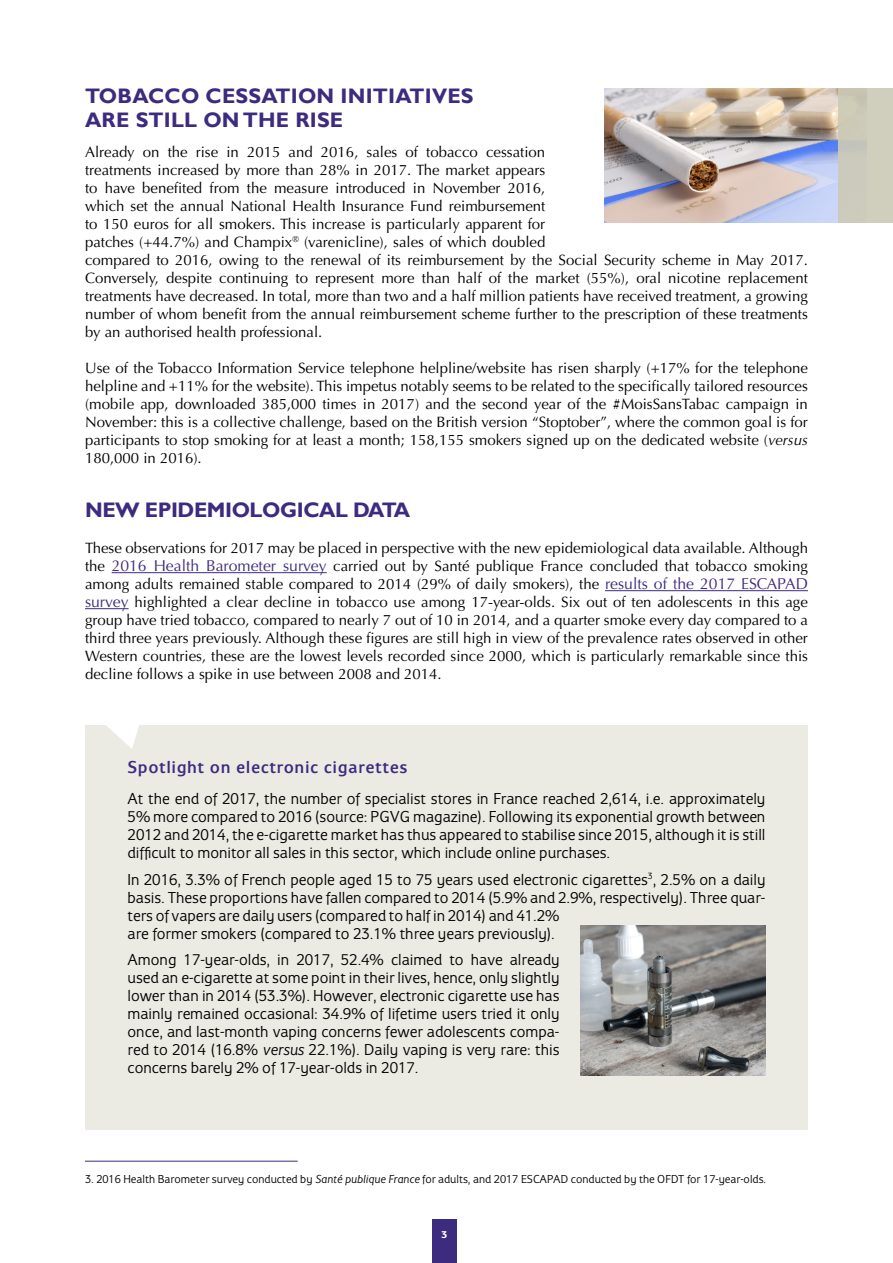
<style>
.page{position:relative;width:893px;height:1263px;background:#fff}
.page>*{position:absolute;margin:0;border:0;box-sizing:border-box;transform-origin:0 0}
.t1{font:700 21px/24px "Gill Sans";letter-spacing:.01em;color:#3d2b7f}
.t2{font:700 21px "Gill Sans";letter-spacing:-.02em;color:#3d2b7f}
.t3{font:500 18px "Eurocrat";letter-spacing:.03em;color:#3d2b7f}
.t4{font:16.5px/18px "Eurocrat";color:#000;text-align:justify}
.t5{font:15px/18px "Optima LT Std";color:#000;text-align:justify}
.t6{font:12px "Eurocrat";color:#000}
.t7{font:700 10.5px "Eurocrat";color:#fff}
.s1{font-style:italic}
.s2{font-size:15.75px;color:#3d2b7f}
</style>
<div class="page">
<div style="left:432px;top:1219px;width:25px;height:44px;background:#3d2b7f"></div>
<div style="left:85px;top:725px;width:723px;height:404px;background:#ebeae3"></div>
<hr style="left:112px;top:572px;width:215px;height:1px;background:#3d2b7f">
<hr style="left:605px;top:590px;width:203px;height:1px;background:#3d2b7f">
<hr style="left:85px;top:608px;width:44px;height:1px;background:#3d2b7f">
<hr style="left:85px;top:1161px;width:213px;height:1px;background:#3d2b7f">
<img style="left:605px;top:88px;width:233px;height:134px">
<div style="left:838px;top:88px;width:55px;height:134px;background:#cccab7"></div>
<svg style="left:106px;top:725px;width:33px;height:23px"></svg>
<img style="left:581px;top:926px;width:184px;height:149px">
<h1 class="t1" style="left:85px;top:85px;width:390px">TOBACCO CESSATION INITIATIVES<br>ARE STILL ON THE RISE</h1>
<p class="t5" style="left:85px;top:143px;width:724px;text-align:left">Already on the rise in 2015 and 2016, sales of tobacco cessation<br>treatments increased by more than 28% in 2017. The market appears<br>to have benefited from the measure introduced in November 2016,<br>which set the annual National Health Insurance Fund reimbursement<br>to 150 euros for all smokers. This increase is particularly apparent for<br>patches (+44.7%) and Champix<sup>®</sup> (varenicline), sales of which doubled<br>compared to 2016, owing to the renewal of its reimbursement by the Social Security scheme in May 2017.<br>Conversely, despite continuing to represent more than half of the market (55%), oral nicotine replacement treatments have decreased. In total, more than two and a half million patients have received treatment, a growing number of whom benefit from the annual reimbursement scheme further to the prescription of these treatments by an authorised health professional.</p>
<p class="t5" style="left:85px;top:359px;width:724px">Use of the Tobacco Information Service telephone helpline/website has risen sharply (+17% for the telephone helpline and +11% for the website). This impetus notably seems to be related to the specifically tailored resources (mobile app, downloaded 385,000 times in 2017) and the second year of the #MoisSansTabac campaign in November: this is a collective challenge, based on the British version “Stoptober”, where the common goal is for participants to stop smoking for at least a month; 158,155 smokers signed up on the dedicated website (<span class="s1">versus </span>180,000 in 2016).</p>
<h1 class="t2" style="left:85px;top:497px;width:327px">NEW EPIDEMIOLOGICAL DATA</h1>
<p class="t5" style="left:85px;top:539px;width:724px">These observations for 2017 may be placed in perspective with the new epidemiological data available. Although the <span class="s2">2016 Health Barometer survey</span> carried out by Santé publique France concluded that tobacco smoking among adults remained stable compared to 2014 (29% of daily smokers), the <span class="s2">results of the 2017 ESCAPAD survey</span> highlighted a clear decline in tobacco use among 17-year-olds. Six out of ten adolescents in this age group have tried tobacco, compared to nearly 7 out of 10 in 2014, and a quarter smoke every day compared to a third three years previously. Although these figures are still high in view of the prevalence rates observed in other Western countries, these are the lowest levels recorded since 2000, which is particularly remarkable since this decline follows a spike in use between 2008 and 2014.</p>
<p class="t3" style="left:128px;top:757px;width:281px">Spotlight on electronic cigarettes</p>
<p class="t4" style="left:128px;top:789px;width:639px">At the end of 2017, the number of specialist stores in France reached 2,614, i.e. approximately 5% more compared to 2016 (source: PGVG magazine). Following its exponential growth between 2012 and 2014, the e-cigarette market has thus appeared to stabilise since 2015, although it is still difficult to monitor all sales in this sector, which include online purchases.</p>
<p class="t4" style="left:128px;top:870px;width:639px;text-align:left">In 2016, 3.3% of French people aged 15 to 75 years used electronic cigarettes<sup>3</sup>, 2.5% on a daily basis. These proportions have fallen compared to 2014 (5.9% and 2.9%, respectively). Three quar&shy;ters of vapers are daily users (compared to half in 2014) and 41.2%<br>are former smokers (compared to 23.1% three years previously).</p>
<p class="t4" style="left:128px;top:950px;width:433px">Among 17-year-olds, in 2017, 52.4% claimed to have already used an e-cigarette at some point in their lives, hence, only slightly lower than in 2014 (53.3%). However, electronic cigarette use has mainly remained occasional: 34.9% of lifetime users tried it only once, and last-month vaping concerns fewer adolescents compa&shy;red to 2014 (16.8% <span class="s1">versus</span> 22.1%). Daily vaping is very rare: this concerns barely 2% of 17-year-olds in 2017.</p>
<p class="t6" style="left:85px;top:1172px;width:683px">3. 2016 Health Barometer survey conducted by <span class="s1">Santé publique France</span> for adults, and 2017 ESCAPAD conducted by the OFDT for 17-year-olds.</p>
<p class="t7" style="left:441px;top:1228px;width:8px">3</p>
</div>
